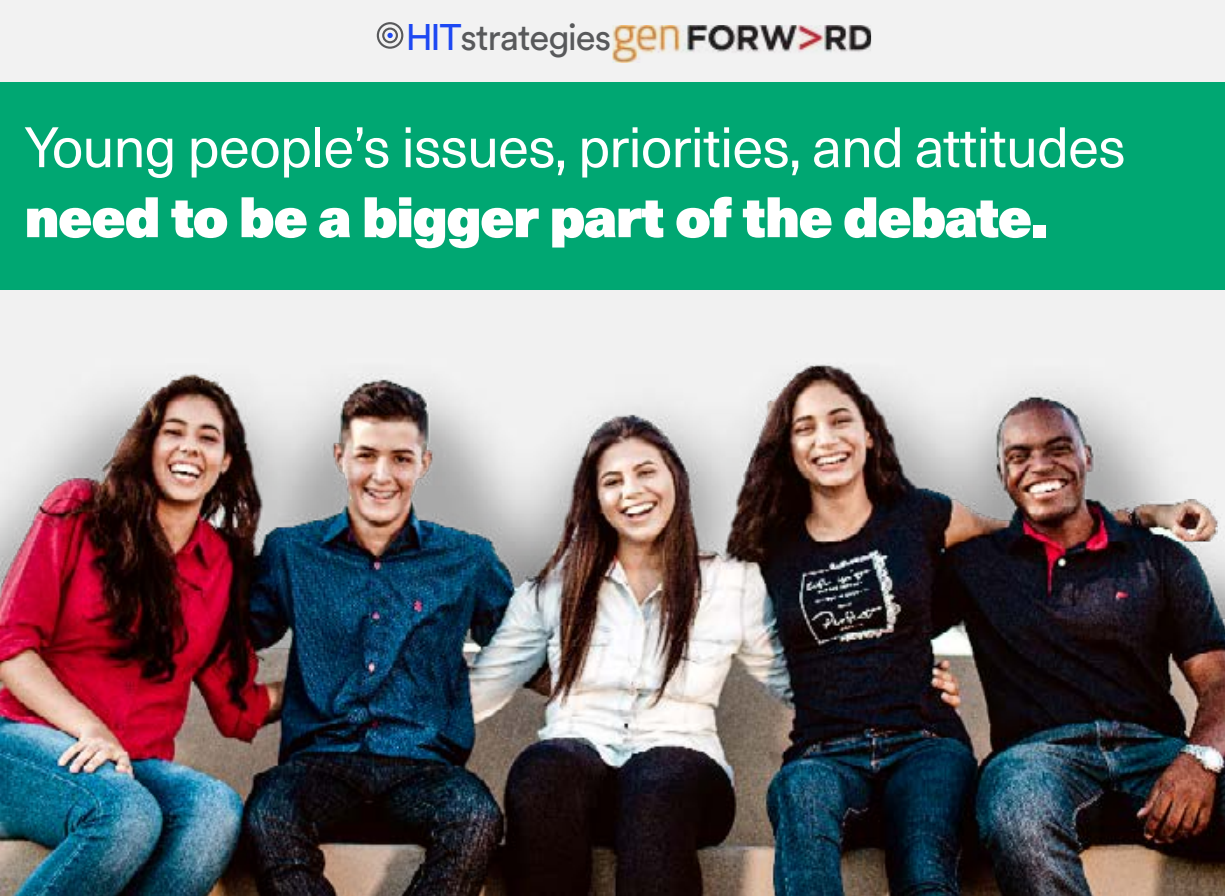
<style>
.page{position:relative;width:1225px;height:896px;background:#f2f2f2}
.page>*{position:absolute;margin:0;border:0;box-sizing:border-box;transform-origin:0 0}
.t1{font:56px "Neue Haas Unica";letter-spacing:-.02em;color:#fff}
.t2{font:900 56px "Neue Haas Unica";letter-spacing:-.02em;color:#fff}
.t3{font:36.75px "Circular Std";letter-spacing:-.03em;color:#58595b}
.s1{color:#1d48f3}
</style>
<div class="page">
<div style="left:0;top:82px;width:1225px;height:208px;background:#00a772"></div>
<div style="left:377px;top:22px;width:26px;height:27px;border:2px solid #58595b;border-radius:50%"></div>
<div style="left:382px;top:28px;width:16px;height:15px;border:2px solid #58595b;border-radius:50%"></div>
<svg style="left:387px;top:33px;width:6px;height:5px"></svg>
<img style="left:612px;top:25px;width:259px;height:38px">
<img style="left:0;top:361px;width:1225px;height:535px">
<p class="t3" style="left:406px;top:15px;width:207px"><span class="s1">HIT</span>strategies</p>
<p class="t1" style="left:24px;top:106px;width:1103px">Young people’s issues, priorities, and attitudes</p>
<p class="t2" style="left:24px;top:172px;width:1025px">need to be a bigger part of the debate.</p>
</div>
